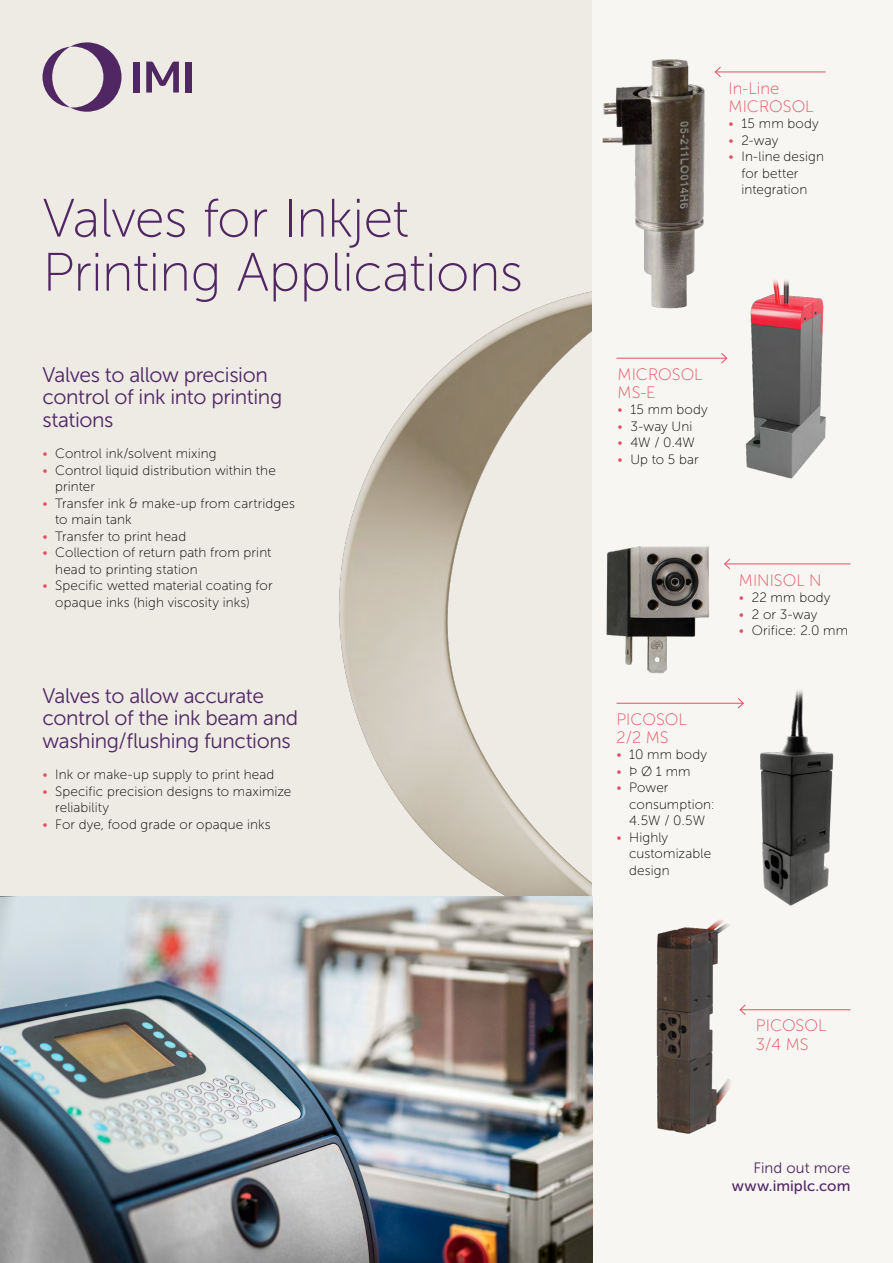
<style>
.page{position:relative;width:893px;height:1263px;background:#fff}
.page>*{position:absolute;margin:0;border:0;box-sizing:border-box;transform-origin:0 0}
.t1{font:54px/54px "Museo Sans 100";letter-spacing:-.015em;color:#502763}
.t2{font:21px/22.5px "Museo Sans 300";letter-spacing:-.02em;color:#502763}
.t3{font:16.5px/18px "Museo Sans 100";color:#e25161}
.t4{font:15px "Museo Sans 500";letter-spacing:.005em;color:#502763}
.t5{font:15px "Museo Sans 300";color:#502763}
.t6{font:13.5px/16.5px "Museo Sans 100";letter-spacing:.01em;color:#000}
.s1{color:#e25161}
</style>
<div class="page">
<div style="left:0;top:0;width:592px;height:896px;background:#eeebe4"></div>
<img style="left:0;top:293px;width:592px;height:970px">
<div style="left:592px;top:0;width:301px;height:1263px;background:#f8f6f2"></div>
<svg style="left:43px;top:42px;width:79px;height:70px"></svg>
<div style="left:134px;top:62px;width:6px;height:31px;background:#502763"></div>
<div style="left:185px;top:62px;width:6px;height:31px;background:#502763"></div>
<svg style="left:146px;top:62px;width:33px;height:31px"></svg>
<img style="left:745px;top:280px;width:81px;height:199px">
<img style="left:584px;top:59px;width:174px;height:264px">
<img style="left:735px;top:690px;width:99px;height:216px">
<img style="left:656px;top:920px;width:102px;height:214px">
<img style="left:606px;top:546px;width:103px;height:128px">
<hr style="left:715px;top:72px;width:111px;height:1px;background:#e25161">
<svg style="left:714px;top:66px;width:7px;height:12px"></svg>
<hr style="left:725px;top:563px;width:125px;height:1px;background:#e25161">
<svg style="left:724px;top:558px;width:7px;height:11px"></svg>
<hr style="left:616px;top:358px;width:111px;height:1px;background:#e25161">
<svg style="left:720px;top:353px;width:8px;height:11px"></svg>
<hr style="left:616px;top:703px;width:127px;height:1px;background:#e25161">
<svg style="left:737px;top:697px;width:7px;height:12px"></svg>
<hr style="left:740px;top:1009px;width:110px;height:1px;background:#e25161">
<svg style="left:739px;top:1004px;width:7px;height:12px"></svg>
<h1 class="t1" style="left:43px;top:192px;width:482px">Valves for Inkjet<br>Printing Applications</h1>
<h2 class="t2" style="left:43px;top:363px;width:241px">Valves to allow precision control of ink into printing stations</h2>
<p class="t6" style="left:43px;top:445px;width:176px"><span class="s1">•</span> Control ink/solvent mixing</p>
<p class="t6" style="left:55px;top:462px;width:222px;text-indent:-13px"><span class="s1">•</span> Control liquid distribution within the printer</p>
<p class="t6" style="left:55px;top:495px;width:241px;text-indent:-13px"><span class="s1">•</span> Transfer ink &amp; make-up from cartridges to main tank</p>
<p class="t6" style="left:43px;top:528px;width:145px"><span class="s1">•</span> Transfer to print head</p>
<p class="t6" style="left:55px;top:544px;width:218px;text-indent:-13px"><span class="s1">•</span> Collection of return path from print head to printing station</p>
<p class="t6" style="left:55px;top:577px;width:219px;text-indent:-13px"><span class="s1">•</span> Specific wetted material coating for opaque inks (high viscosity inks)</p>
<h2 class="t2" style="left:43px;top:684px;width:257px">Valves to allow accurate control of the ink beam and washing/flushing functions</h2>
<p class="t6" style="left:43px;top:766px;width:233px"><span class="s1">•</span> Ink or make-up supply to print head</p>
<p class="t6" style="left:55px;top:783px;width:238px;text-indent:-13px"><span class="s1">•</span> Specific precision designs to maximize reliability</p>
<p class="t6" style="left:43px;top:816px;width:230px"><span class="s1">•</span> For dye, food grade or opaque inks</p>
<p class="t3" style="left:729px;top:79px;width:87px">In-Line<br>MICROSOL</p>
<p class="t6" style="left:729px;top:115px;width:92px"><span class="s1">•</span> 15 mm body</p>
<p class="t6" style="left:729px;top:132px;width:51px"><span class="s1">•</span> 2-way</p>
<p class="t6" style="left:741px;top:148px;width:84px;text-indent:-13px"><span class="s1">•</span> In-line design for better integration</p>
<p class="t3" style="left:618px;top:365px;width:87px">MICROSOL<br>MS-E</p>
<p class="t6" style="left:618px;top:402px;width:92px"><span class="s1">•</span> 15 mm body</p>
<p class="t6" style="left:618px;top:418px;width:76px"><span class="s1">•</span> 3-way Uni</p>
<p class="t6" style="left:618px;top:435px;width:79px"><span class="s1">•</span> 4W / 0.4W</p>
<p class="t6" style="left:618px;top:451px;width:83px"><span class="s1">•</span> Up to 5 bar</p>
<p class="t3" style="left:739px;top:571px;width:84px">MINISOL N</p>
<p class="t6" style="left:739px;top:589px;width:93px"><span class="s1">•</span> 22 mm body</p>
<p class="t6" style="left:739px;top:606px;width:80px"><span class="s1">•</span> 2 or 3-way</p>
<p class="t6" style="left:739px;top:622px;width:111px"><span class="s1">•</span> Orifice: 2.0 mm</p>
<p class="t3" style="left:616px;top:710px;width:72px">PICOSOL<br>2/2 MS</p>
<p class="t6" style="left:616px;top:747px;width:92px"><span class="s1">•</span> 10 mm body</p>
<p class="t6" style="left:616px;top:763px;width:76px"><span class="s1">•</span> Þ Ø 1 mm</p>
<p class="t6" style="left:629px;top:780px;width:87px;text-indent:-13px"><span class="s1">•</span> Power consumption:<br>4.5W / 0.5W</p>
<p class="t6" style="left:629px;top:829px;width:83px;text-indent:-13px"><span class="s1">•</span> Highly customizable design</p>
<p class="t3" style="left:756px;top:1017px;width:72px">PICOSOL<br>3/4 MS</p>
<p class="t5" style="left:753px;top:1159px;width:98px">Find out more</p>
<p class="t4" style="left:732px;top:1177px;width:120px">www.imiplc.com</p>
</div>
